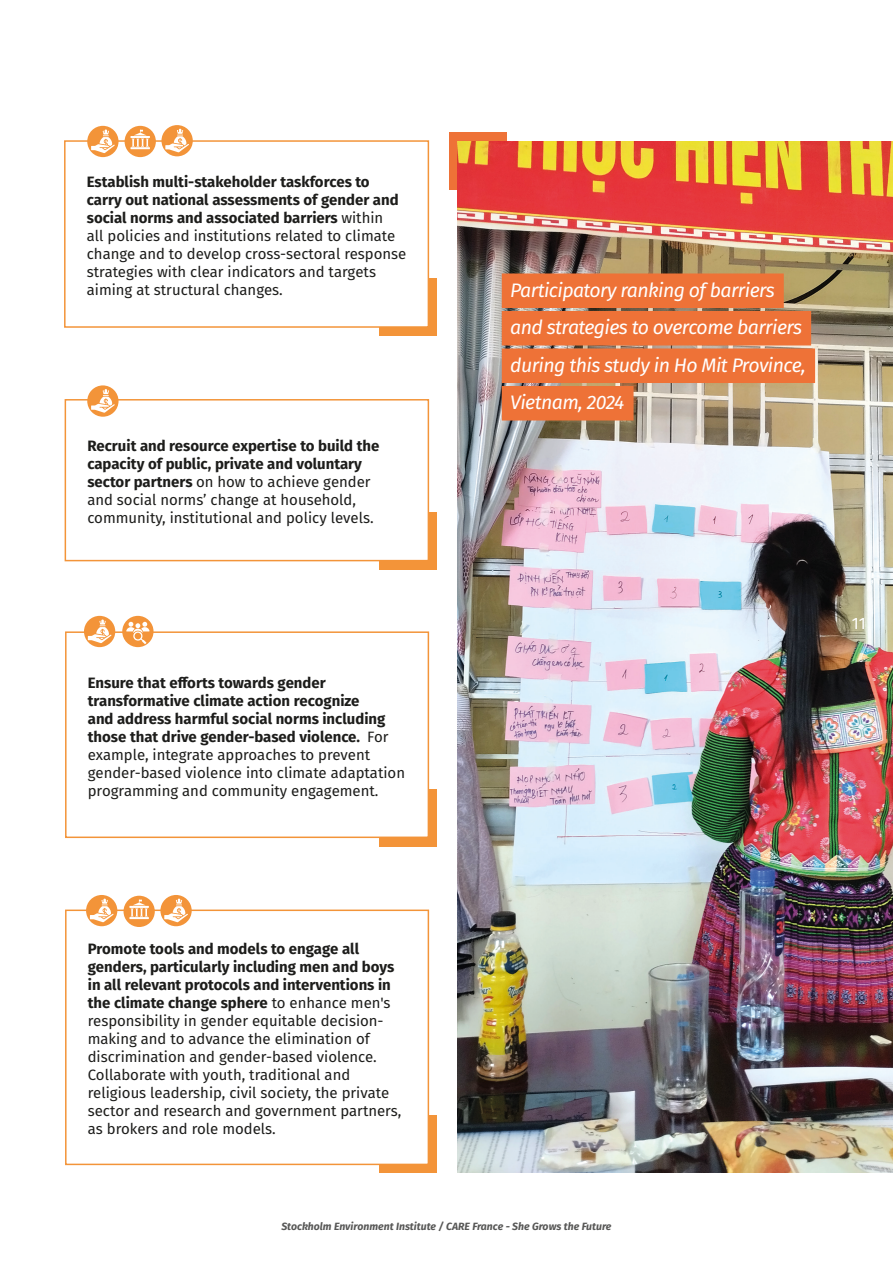
<style>
.page{position:relative;width:893px;height:1263px;background:#fff}
.page>*{position:absolute;margin:0;border:0;box-sizing:border-box;transform-origin:0 0}
.Exergue{font:italic 19.5px "Fira Sans";letter-spacing:-.03em;color:#fff}
.t1{font:16.5px "Fira Sans";color:#fff}
.t2{font:15px/18px "Fira Sans";color:#1d1d1b}
.t3{font:700 15px/18px "Fira Sans";color:#1d1d1b}
.t4{font:italic 700 10.5px "Fira Sans";color:#575756}
.s1{font-weight:700}
.s2{font-weight:400}
</style>
<div class="page">
<div style="left:379px;top:1115px;width:57px;height:58px;background:#f39439"></div>
<div style="left:379px;top:789px;width:57px;height:58px;background:#f39439"></div>
<div style="left:379px;top:512px;width:57px;height:57px;background:#f39439"></div>
<div style="left:379px;top:278px;width:57px;height:58px;background:#f39439"></div>
<div style="left:450px;top:132px;width:57px;height:58px;background:#ee7237"></div>
<img style="left:457px;top:141px;width:436px;height:1032px">
<div style="left:65px;top:141px;width:363px;height:186px;background:#fff"></div>
<div style="left:64px;top:140px;width:365px;height:188px;border:2px solid #f39439"></div>
<div style="left:65px;top:400px;width:363px;height:161px;background:#fff"></div>
<div style="left:65px;top:399px;width:364px;height:162px;border:2px solid #f39439"></div>
<div style="left:66px;top:632px;width:362px;height:205px;background:#fff"></div>
<div style="left:65px;top:631px;width:364px;height:207px;border:2px solid #f39439"></div>
<div style="left:66px;top:910px;width:362px;height:254px;background:#fff"></div>
<div style="left:65px;top:909px;width:364px;height:256px;border:2px solid #f39439"></div>
<div style="left:502px;top:273px;width:282px;height:35px;background:#ee7237"></div>
<div style="left:502px;top:311px;width:309px;height:34px;background:#ee7237"></div>
<div style="left:502px;top:348px;width:313px;height:35px;background:#ee7237"></div>
<div style="left:502px;top:386px;width:131px;height:34px;background:#ee7237"></div>
<div style="left:122px;top:616px;width:32px;height:31px;background:#f39439;border-radius:50%"></div>
<svg style="left:126px;top:622px;width:24px;height:22px"></svg>
<svg style="left:87px;top:126px;width:32px;height:31px"></svg>
<svg style="left:91px;top:129px;width:24px;height:24px"></svg>
<svg style="left:87px;top:385px;width:32px;height:32px"></svg>
<svg style="left:91px;top:389px;width:24px;height:24px"></svg>
<div style="left:84px;top:616px;width:31px;height:31px;background:#f39439;border-radius:50%"></div>
<svg style="left:88px;top:619px;width:23px;height:24px"></svg>
<div style="left:125px;top:126px;width:31px;height:31px;background:#f39439;border-radius:50%"></div>
<svg style="left:131px;top:129px;width:19px;height:20px"></svg>
<svg style="left:161px;top:125px;width:32px;height:31px"></svg>
<svg style="left:165px;top:129px;width:24px;height:23px"></svg>
<div style="left:86px;top:895px;width:31px;height:31px;background:#f39439;border-radius:50%"></div>
<svg style="left:90px;top:898px;width:24px;height:24px"></svg>
<div style="left:124px;top:896px;width:31px;height:31px;background:#f39439;border-radius:50%"></div>
<svg style="left:129px;top:899px;width:20px;height:20px"></svg>
<svg style="left:160px;top:895px;width:32px;height:31px"></svg>
<svg style="left:164px;top:898px;width:24px;height:24px"></svg>
<p class="t2" style="left:87px;top:172px;width:321px"><span class="s1">Establish multi-stakeholder taskforces to carry out national assessments of gender and social norms and associated barriers</span> within<br>all policies and institutions related to climate change and to develop cross-sectoral response strategies with clear indicators and targets aiming at structural changes.</p>
<p class="t2" style="left:87px;top:437px;width:293px"><span class="s1">Recruit and resource expertise to build the capacity of public, private and voluntary sector partners</span> on how to achieve gender and social norms’ change at household, community, institutional and policy levels.</p>
<p class="t3" style="left:88px;top:672px;width:319px">Ensure that efforts towards gender transformative climate action recognize<br>and address harmful social norms including those that drive gender-based violence. <span class="s2">For example, integrate approaches to prevent gender-based violence into climate adaptation programming and community engagement.</span></p>
<p class="Exergue" style="left:510px;top:275px;width:266px">Participatory ranking of barriers</p>
<p class="Exergue" style="left:510px;top:313px;width:293px">and strategies to overcome barriers</p>
<p class="Exergue" style="left:510px;top:350px;width:297px">during this study in Ho Mit Province,</p>
<p class="Exergue" style="left:510px;top:388px;width:116px">Vietnam, 2024</p>
<p class="t1" style="left:852px;top:610px;width:16px">11</p>
<p class="t2" style="left:88px;top:940px;width:315px"><span class="s1">Promote tools and models to engage all genders, particularly including men and boys in all relevant protocols and interventions in the climate change sphere</span> to enhance men's responsibility in gender equitable decision&shy;making and to advance the elimination of discrimination and gender-based violence.<br>Collaborate with youth, traditional and religious leadership, civil society, the private sector and research and government partners, as brokers and role models.</p>
<p class="t4" style="left:281px;top:1218px;width:332px">Stockholm Environment Institute / CARE France - She Grows the Future</p>
</div>
